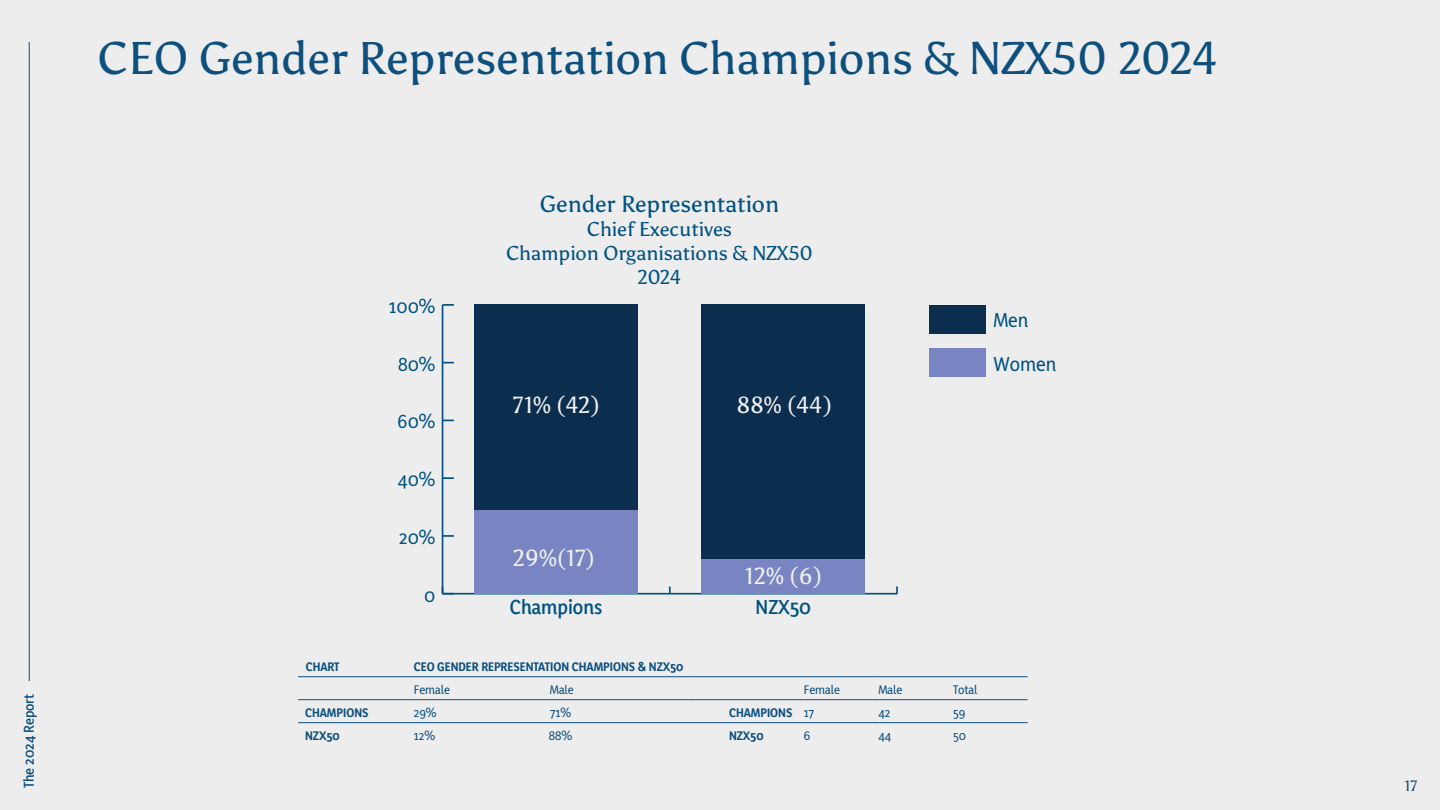
<style>
.page{position:relative;width:1440px;height:810px;background:#ededed}
.page>*{position:absolute;margin:0;border:0;box-sizing:border-box;transform-origin:0 0}
.t1{font:45.75px "Asul";color:#0d4f7d}
.t2{font:23.25px "Asul";color:#f1f1f2}
.t3{font:23.25px "Asul";color:#005280}
.t4{font:600 21.3px "Yaldevi Colombo";color:#005280}
.t5{font:500 21.3px/43.3px "Yaldevi Colombo";color:#005280}
.t6{font:19.95px/23.9px "Asul";color:#005280;text-align:center}
.t7{font:500 19.95px "Yaldevi Colombo";color:#005280}
.t8{font:600 15px "Yaldevi Colombo";color:#0d4f7d}
.t9{font:15px "Asul";color:#0d4f7d}
.t10{font:13.12px "Yaldevi Colombo Bold 1";color:#0d4f7d}
.t11{font:500 13.12px "Yaldevi Colombo";color:#0d4f7d}
.s1{font-family:"Yaldevi Colombo";font-weight:500}
</style>
<div class="page">
<hr style="left:298px;top:676px;width:116px;height:1px;background:#0d4f7d">
<hr style="left:414px;top:676px;width:275px;height:1px;background:#0d4f7d">
<hr style="left:689px;top:676px;width:40px;height:1px;background:#0d4f7d">
<hr style="left:729px;top:676px;width:75px;height:1px;background:#0d4f7d">
<hr style="left:804px;top:676px;width:74px;height:1px;background:#0d4f7d">
<hr style="left:878px;top:676px;width:75px;height:1px;background:#0d4f7d">
<hr style="left:953px;top:676px;width:75px;height:1px;background:#0d4f7d">
<hr style="left:298px;top:699px;width:116px;height:1px;background:#0d4f7d">
<hr style="left:414px;top:699px;width:275px;height:1px;background:#0d4f7d">
<hr style="left:689px;top:699px;width:40px;height:1px;background:#0d4f7d">
<hr style="left:729px;top:699px;width:75px;height:1px;background:#0d4f7d">
<hr style="left:804px;top:699px;width:74px;height:1px;background:#0d4f7d">
<hr style="left:878px;top:699px;width:75px;height:1px;background:#0d4f7d">
<hr style="left:953px;top:699px;width:75px;height:1px;background:#0d4f7d">
<hr style="left:298px;top:722px;width:116px;height:1px;background:#0d4f7d">
<hr style="left:414px;top:722px;width:275px;height:1px;background:#0d4f7d">
<hr style="left:689px;top:722px;width:40px;height:1px;background:#0d4f7d">
<hr style="left:729px;top:722px;width:75px;height:1px;background:#0d4f7d">
<hr style="left:804px;top:722px;width:74px;height:1px;background:#0d4f7d">
<hr style="left:878px;top:722px;width:75px;height:1px;background:#0d4f7d">
<hr style="left:953px;top:722px;width:75px;height:1px;background:#0d4f7d">
<hr style="left:29px;top:42px;width:1px;height:639px;background:#0d4f7d">
<hr style="left:443px;top:593px;width:454px;height:2px;background:#005280">
<svg style="left:669px;top:586px;width:2px;height:7px"></svg>
<svg style="left:896px;top:586px;width:2px;height:8px"></svg>
<hr style="left:442px;top:305px;width:1px;height:289px;background:#005280">
<svg style="left:442px;top:586px;width:12px;height:9px"></svg>
<svg style="left:443px;top:535px;width:11px;height:2px"></svg>
<svg style="left:443px;top:477px;width:11px;height:2px"></svg>
<svg style="left:443px;top:304px;width:11px;height:2px"></svg>
<div style="left:929px;top:305px;width:57px;height:29px;background:#0c2e4e"></div>
<div style="left:474px;top:305px;width:164px;height:205px;background:#0c2e4e"></div>
<div style="left:702px;top:305px;width:163px;height:254px;background:#0c2e4e"></div>
<div style="left:929px;top:348px;width:57px;height:29px;background:#7885c2"></div>
<div style="left:474px;top:510px;width:164px;height:84px;background:#7885c2"></div>
<div style="left:702px;top:559px;width:163px;height:35px;background:#7885c2"></div>
<p class="t8" style="left:20px;top:788px;width:96px;rotate:-90deg">The 2024 Report</p>
<h3 class="t4" style="left:513px;top:34px;width:94px">Champions</h3>
<h3 class="t4" style="left:759px;top:34px;width:57px">NZX50</h3>
<h1 class="t1" style="left:98px;top:31px;width:1122px">CEO Gender Representation Champions &amp; NZX50 2024</h1>
<h3 class="t7" style="left:389px;top:295px;width:48px">100%</h3>
<h3 class="t7" style="left:398px;top:352px;width:39px">80%</h3>
<h3 class="t7" style="left:398px;top:410px;width:39px">60%</h3>
<h2 class="t3" style="left:540px;top:190px;width:241px">Gender Representation</h2>
<h3 class="t6" style="left:506px;top:217px;width:308px">Chief Executives<br>Champion Organisations &amp; NZX50<br>2024</h3>
<h2 class="t2" style="left:513px;top:391px;width:88px">71% (42)</h2>
<h2 class="t2" style="left:737px;top:391px;width:97px">88% (44)</h2>
<h3 class="t5" style="left:993px;top:299px;width:64px">Men<br>Women</h3>
<h3 class="t7" style="left:398px;top:468px;width:39px">40%</h3>
<h3 class="t7" style="left:399px;top:526px;width:38px">20%</h3>
<h3 class="t7" style="left:424px;top:583px;width:13px">0</h3>
<h2 class="t2" style="left:513px;top:544px;width:83px">29%(17)</h2>
<h2 class="t2" style="left:745px;top:562px;width:78px">12% (6)</h2>
<h3 class="t4" style="left:510px;top:594px;width:94px">Champions</h3>
<h3 class="t4" style="left:756px;top:594px;width:57px">NZX50</h3>
<p class="t10" style="left:306px;top:658px;width:35px">CHART</p>
<p class="t10" style="left:414px;top:658px;width:271px">CEO GENDER REPRESENTATION CHAMPIONS &amp; NZX50</p>
<p class="t11" style="left:414px;top:682px;width:38px">Female</p>
<p class="t11" style="left:550px;top:682px;width:25px">Male</p>
<p class="t11" style="left:804px;top:682px;width:38px">Female</p>
<p class="t11" style="left:878px;top:682px;width:25px">Male</p>
<p class="t11" style="left:953px;top:682px;width:26px">Total</p>
<p class="t10" style="left:305px;top:705px;width:65px">CHAMPIONS</p>
<p class="t11" style="left:414px;top:705px;width:25px">29%</p>
<p class="t11" style="left:550px;top:705px;width:23px">71%</p>
<p class="t10" style="left:729px;top:705px;width:87px">CHAMPIONS <span class="s1">17</span></p>
<p class="t11" style="left:878px;top:705px;width:13px">42</p>
<p class="t11" style="left:953px;top:705px;width:14px">59</p>
<p class="t10" style="left:305px;top:728px;width:36px">NZX50</p>
<p class="t11" style="left:414px;top:728px;width:23px">12%</p>
<p class="t11" style="left:549px;top:728px;width:25px">88%</p>
<p class="t10" style="left:729px;top:728px;width:36px">NZX50</p>
<p class="t11" style="left:804px;top:728px;width:8px">6</p>
<p class="t11" style="left:878px;top:728px;width:14px">44</p>
<p class="t11" style="left:953px;top:728px;width:15px">50</p>
<p class="t9" style="left:1405px;top:777px;width:14px">17</p>
</div>
